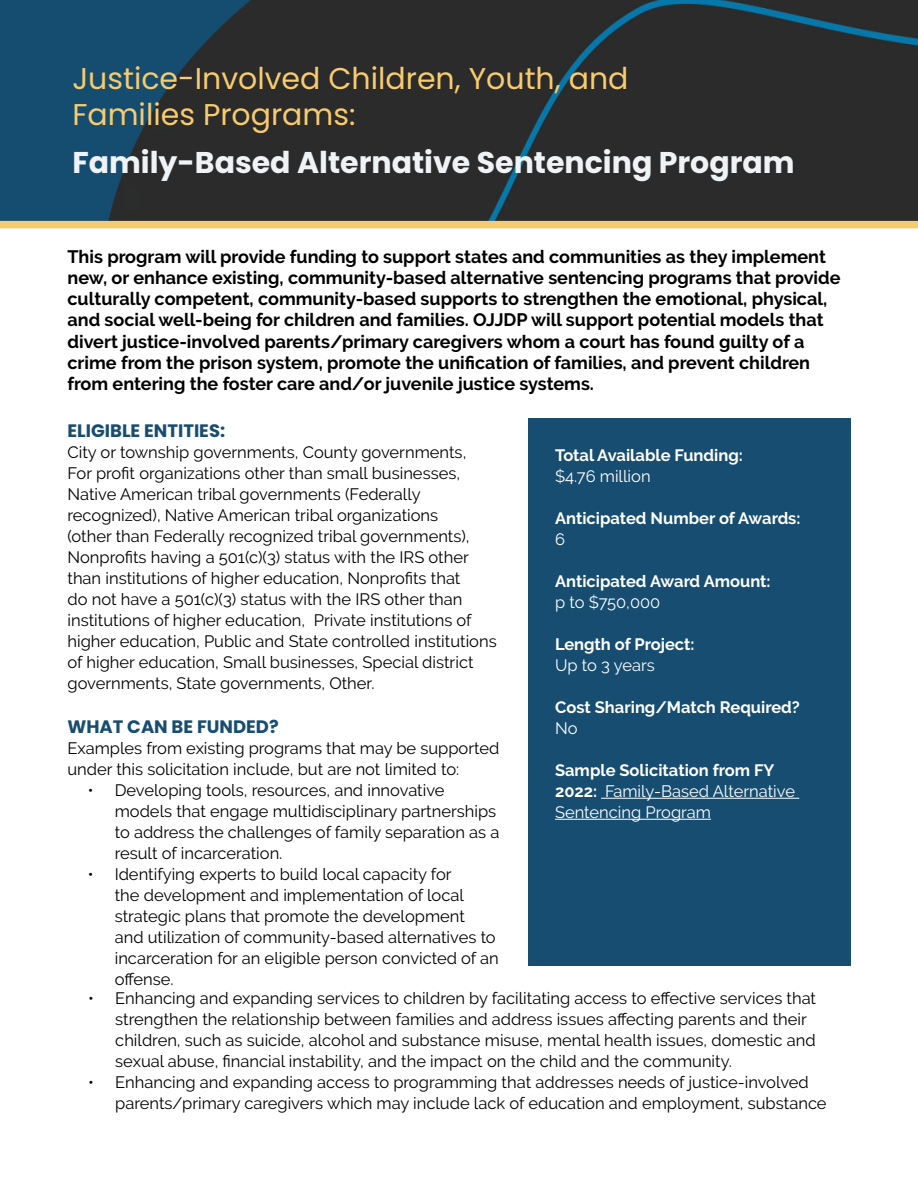
<style>
.page{position:relative;width:918px;height:1188px;background:#fff}
.page>*{position:absolute;margin:0;border:0;box-sizing:border-box;transform-origin:0 0}
.t1{font:30px/36px "Poppins";color:#f8cb6e}
.t2{font:700 30px "Poppins";color:#f0f3f5}
.t3{font:700 18px/21px "Raleway";color:#000}
.t4{font:700 18px "Poppins";color:#174d71}
.t5{font:16.5px/21px "Raleway";color:#000}
.t6{font:700 16.5px "Raleway";color:#fff}
.t7{font:16.5px/21px "Raleway";color:#fff}
.s1{font-weight:700}
</style>
<div class="page">
<img style="left:0;top:0;width:918px;height:221px">
<div style="left:528px;top:418px;width:322px;height:548px;background:#174d71"></div>
<hr style="left:601px;top:798px;width:198px;height:1px;background:#fff">
<hr style="left:555px;top:819px;width:156px;height:1px;background:#fff">
<div style="left:0;top:221px;width:918px;height:7px;background:#f8cb6e"></div>
<h1 class="t1" style="left:72px;top:60px;width:558px">Justice-Involved Children, Youth, and<br>Families Programs:</h1>
<h1 class="t2" style="left:72px;top:145px;width:724px">Family-Based Alternative Sentencing Program</h1>
<p class="t3" style="left:68px;top:246px;width:775px">This program will provide funding to support states and communities as they implement new, or enhance existing, community-based alternative sentencing programs that provide culturally competent, community-based supports to strengthen the emotional, physical, and social well-being for children and families. OJJDP will support potential models that</p>
<p class="t3" style="left:68px;top:331px;width:744px">divert justice-involved parents/primary caregivers whom a court has found guilty of a crime from the prison system, promote the unification of families, and prevent children from entering the foster care and/or juvenile justice systems.</p>
<p class="t4" style="left:68px;top:421px;width:159px">ELIGIBLE ENTITIES:</p>
<p class="t5" style="left:68px;top:442px;width:431px">City or township governments, County governments,<br>For profit organizations other than small businesses, Native American tribal governments (Federally recognized), Native American tribal organizations<br>(other than Federally recognized tribal governments), Nonprofits having a 501(c)(3) status with the IRS other than institutions of higher education, Nonprofits that<br>do not have a 501(c)(3) status with the IRS other than institutions of higher education, Private institutions of higher education, Public and State controlled institutions of higher education, Small businesses, Special district governments, State governments, Other.</p>
<p class="t4" style="left:68px;top:716px;width:213px">WHAT CAN BE FUNDED?</p>
<p class="t5" style="left:68px;top:737px;width:434px">Examples from existing programs that may be supported under this solicitation include, but are not limited to:</p>
<p class="t5" style="left:115px;top:779px;width:386px;text-indent:-27px">• Developing tools, resources, and innovative models that engage multidisciplinary partnerships to address the challenges of family separation as a result of incarceration.</p>
<p class="t5" style="left:115px;top:863px;width:386px;text-indent:-27px">• Identifying experts to build local capacity for<br>the development and implementation of local strategic plans that promote the development<br>and utilization of community-based alternatives to incarceration for an eligible person convicted of an offense.</p>
<p class="t6" style="left:555px;top:446px;width:189px">Total Available Funding:</p>
<p class="t7" style="left:555px;top:466px;width:97px">$4.76 million</p>
<p class="t6" style="left:555px;top:509px;width:247px">Anticipated Number of Awards:</p>
<p class="t7" style="left:555px;top:529px;width:11px">6</p>
<p class="t6" style="left:555px;top:572px;width:217px">Anticipated Award Amount:</p>
<p class="t7" style="left:555px;top:592px;width:107px">p to $750,000</p>
<p class="t6" style="left:555px;top:635px;width:141px">Length of Project:</p>
<p class="t7" style="left:555px;top:655px;width:101px">Up to 3 years</p>
<p class="t6" style="left:555px;top:698px;width:246px">Cost Sharing/Match Required?</p>
<p class="t7" style="left:555px;top:718px;width:24px">No</p>
<p class="t7" style="left:555px;top:760px;width:242px"><span class="s1">Sample Solicitation from FY<br>2022:</span> Family-Based Alternative<br>Sentencing Program</p>
<p class="t5" style="left:115px;top:988px;width:702px;text-indent:-27px">• Enhancing and expanding services to children by facilitating access to effective services that strengthen the relationship between families and address issues affecting parents and their children, such as suicide, alcohol and substance misuse, mental health issues, domestic and sexual abuse, financial instability, and the impact on the child and the community.</p>
<p class="t5" style="left:115px;top:1072px;width:713px;text-indent:-27px">• Enhancing and expanding access to programming that addresses needs of justice-involved parents/primary caregivers which may include lack of education and employment, substance</p>
</div>
